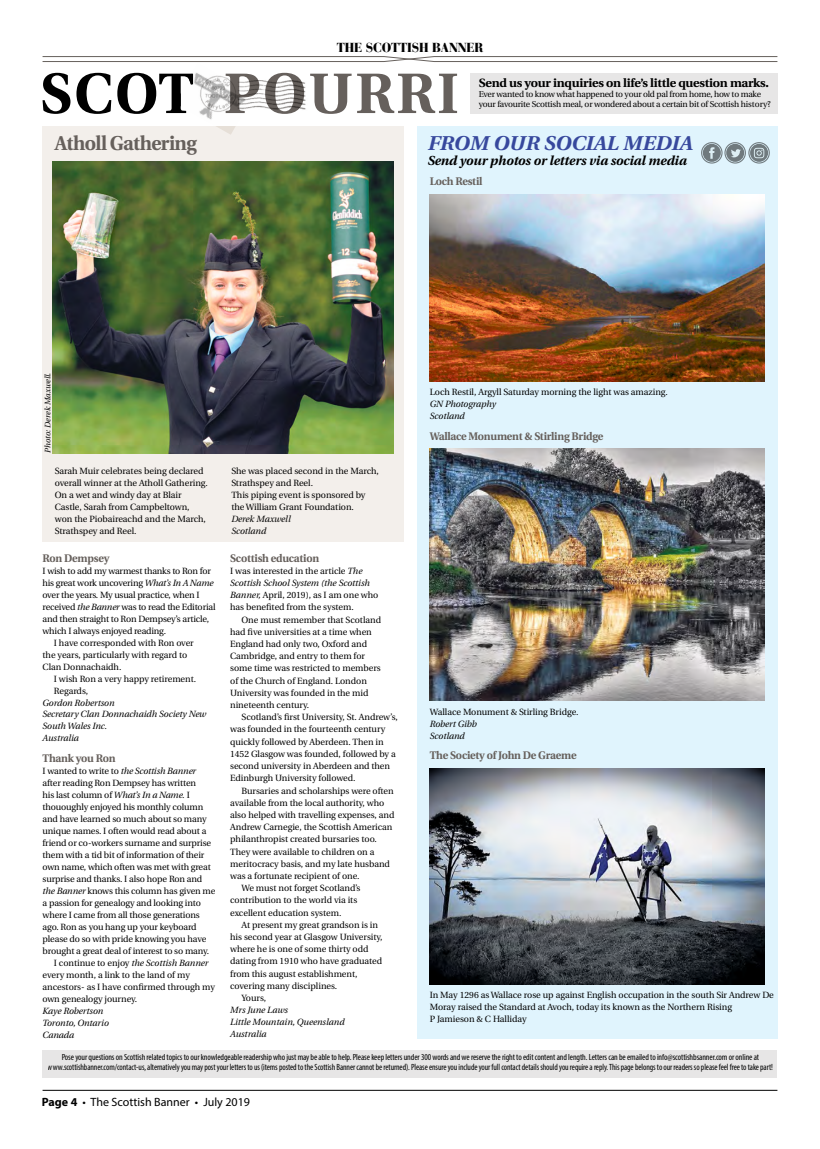
<style>
.page{position:relative;width:820px;height:1149px;background:#fff}
.page>*{position:absolute;margin:0;border:0;box-sizing:border-box;transform-origin:0 0}
.t1{font:700 56.9px "Utopia";letter-spacing:.035em;color:#66605c}
.Body_font_1B{font:italic 700 20px "Utopia";letter-spacing:-.005em;color:#37489d;scale:1.05 1}
.Body_font_1B-2{font:700 20px "Utopia";letter-spacing:-.03em;color:#66605c}
.Body_font_1B-3{font:italic 700 13px "Utopia";letter-spacing:-.005em;color:#000}
.t2{font:900 13px "Bauer Bodoni CE";letter-spacing:-.01em;color:#000;scale:.94 1}
.t3{font:700 12px "Utopia";letter-spacing:-.02em;color:#000;scale:1.04 1}
.t4{font:12px "Myriad Pro";color:#000}
.Body_font_1B-4{font:700 11px "Utopia";letter-spacing:-.02em;color:#66605c}
.Body_font_1B-5{font:9px/12px "Utopia";letter-spacing:-.005em;color:#000}
.t5{font:condensed 9px/10px "Myriad Pro";letter-spacing:-.01em;color:#000;text-align:center}
.Body_font_1B-6{font:italic 9px/11.9px "Utopia";letter-spacing:-.005em;color:#000}
.t6{font:8.5px "Utopia";letter-spacing:-.025em;color:#000}
.t7{font:italic 8px "Utopia";color:#000}
.s1{color:#000}
.s2{font-style:italic}
.s3{font-weight:700}
</style>
<div class="page">
<hr style="left:43px;top:1089px;width:734px;height:1px;background:#000">
<svg style="left:42px;top:56px;width:735px;height:6px"></svg>
<div style="left:43px;top:126px;width:360px;height:415px;background:#f3efeb"></div>
<img style="left:53px;top:162px;width:340px;height:291px">
<div style="left:470px;top:73px;width:307px;height:40px;background:#e7e6e6"></div>
<img style="left:253px;top:80px;width:53px;height:30px">
<img style="left:194px;top:73px;width:59px;height:62px">
<div style="left:43px;top:1049px;width:734px;height:27px;background:#e7e6e6"></div>
<div style="left:417px;top:126px;width:360px;height:912px;background:#e0f4fd"></div>
<img style="left:429px;top:194px;width:335px;height:187px">
<img style="left:429px;top:448px;width:335px;height:252px">
<img style="left:429px;top:768px;width:335px;height:215px">
<div style="left:724px;top:142px;width:21px;height:21px;border:1px solid #000;border-radius:50%"></div>
<svg style="left:725px;top:144px;width:19px;height:18px"></svg>
<svg style="left:730px;top:149px;width:10px;height:8px"></svg>
<div style="left:700px;top:142px;width:22px;height:21px;border:1px solid #000;border-radius:50%"></div>
<svg style="left:702px;top:144px;width:18px;height:18px"></svg>
<svg style="left:708px;top:147px;width:6px;height:12px"></svg>
<div style="left:748px;top:142px;width:21px;height:21px;border:1px solid #000;border-radius:50%"></div>
<svg style="left:749px;top:144px;width:18px;height:18px"></svg>
<svg style="left:753px;top:148px;width:11px;height:10px"></svg>
<h3 class="t2" style="left:336px;top:39px;width:157px">THE SCOTTISH BANNER</h3>
<p class="t1" style="left:40px;top:61px;width:420px"><span class="s1">SCOT</span> POURRI</p>
<h3 class="t3" style="left:478px;top:75px;width:280px">Send us your inquiries on life’s little question marks.</h3>
<p class="t6" style="left:478px;top:90px;width:284px">Ever wanted to know what happened to your old pal from home, how to make</p>
<p class="t6" style="left:478px;top:99px;width:293px">your favourite Scottish meal, or wondered about a certain bit of Scottish history?</p>
<p class="Body_font_1B-2" style="left:55px;top:132px;width:143px">Atholl Gathering</p>
<p class="Body_font_1B" style="left:427px;top:132px;width:254px">FROM OUR SOCIAL MEDIA</p>
<p class="Body_font_1B-3" style="left:427px;top:153px;width:260px">Send your photos or letters via social media</p>
<p class="Body_font_1B-4" style="left:429px;top:175px;width:54px">Loch Restil</p>
<p class="t7" style="left:43px;top:452px;width:82px;rotate:-90deg">Photo: Derek Maxwell.</p>
<p class="Body_font_1B-5" style="left:55px;top:465px;width:154px">Sarah Muir celebrates being declared overall winner at the Atholl Gathering.<br>On a wet and windy day at Blair<br>Castle, Sarah from Campbeltown, won the Piobaireachd and the March,<br>Strathspey and Reel.</p>
<p class="Body_font_1B-5" style="left:231px;top:465px;width:149px">She was placed second in the March,<br>Strathspey and Reel.</p>
<p class="Body_font_1B-5" style="left:231px;top:489px;width:135px">This piping event is sponsored by the William Grant Foundation.</p>
<p class="Body_font_1B-6" style="left:231px;top:513px;width:61px">Derek Maxwell</p>
<p class="Body_font_1B-6" style="left:231px;top:525px;width:37px">Scotland</p>
<p class="Body_font_1B-4" style="left:43px;top:551px;width:68px">Ron Dempsey</p>
<p class="Body_font_1B-5" style="left:43px;top:564px;width:174px">I wish to add my warmest thanks to Ron for his great work uncovering <span class="s2">What’s In A Name </span>over the years. My usual practice, when I received <span class="s2">the Banner</span> was to read the Editorial and then straight to Ron Dempsey’s article, which I always enjoyed reading.</p>
<p class="Body_font_1B-5" style="left:43px;top:636px;width:153px;text-indent:11px">I have corresponded with Ron over the years, particularly with regard to<br>Clan Donnachaidh.</p>
<p class="Body_font_1B-5" style="left:54px;top:672px;width:144px">I wish Ron a very happy retirement.</p>
<p class="Body_font_1B-5" style="left:54px;top:684px;width:36px">Regards,</p>
<p class="Body_font_1B-6" style="left:43px;top:696px;width:73px">Gordon Robertson</p>
<p class="Body_font_1B-6" style="left:43px;top:708px;width:165px">Secretary Clan Donnachaidh Society New<br>South Wales Inc.</p>
<p class="Body_font_1B-6" style="left:43px;top:732px;width:38px">Australia</p>
<p class="Body_font_1B-4" style="left:43px;top:751px;width:74px">Thank you Ron</p>
<p class="Body_font_1B-5" style="left:43px;top:764px;width:174px">I wanted to write to <span class="s2">the Scottish Banner </span>after reading Ron Dempsey has written<br>his last column of <span class="s2">What’s In a Name.</span> I thououghly enjoyed his monthly column and have learned so much about so many unique names. I often would read about a friend or co-workers surname and surprise them with a tid bit of information of their own name, which often was met with great surprise and thanks. I also hope Ron and <span class="s2">the Banner</span> knows this column has given me a passion for genealogy and looking into where I came from all those generations ago. Ron as you hang up your keyboard please do so with pride knowing you have brought a great deal of interest to so many.</p>
<p class="Body_font_1B-5" style="left:43px;top:956px;width:174px;text-indent:11px">I continue to enjoy <span class="s2">the Scottish Banner </span>every month, a link to the land of my ancestors- as I have confirmed through my own genealogy journey.</p>
<p class="Body_font_1B-6" style="left:43px;top:1004px;width:62px">Kaye Robertson</p>
<p class="Body_font_1B-6" style="left:43px;top:1016px;width:68px">Toronto, Ontario</p>
<p class="Body_font_1B-6" style="left:43px;top:1028px;width:33px">Canada</p>
<p class="Body_font_1B-4" style="left:230px;top:551px;width:91px">Scottish education</p>
<p class="Body_font_1B-5" style="left:230px;top:564px;width:150px">I was interested in the article <span class="s2">The Scottish School System (the Scottish Banner,</span> April, 2019), as I am one who has benefited from the system.</p>
<p class="Body_font_1B-5" style="left:230px;top:613px;width:152px;text-indent:11px">One must remember that Scotland had five universities at a time when<br>England had only two, Oxford and<br>Cambridge, and entry to them for some time was restricted to members of the Church of England. London<br>University was founded in the mid nineteenth century.</p>
<p class="Body_font_1B-5" style="left:230px;top:711px;width:169px;text-indent:11px">Scotland’s first University, St. Andrew’s, was founded in the fourteenth century quickly followed by Aberdeen. Then in 1452 Glasgow was founded, followed by a second university in Aberdeen and then Edinburgh University followed.</p>
<p class="Body_font_1B-5" style="left:230px;top:784px;width:166px;text-indent:11px">Bursaries and scholarships were often available from the local authority, who also helped with travelling expenses, and Andrew Carnegie, the Scottish American philanthropist created bursaries too.<br>They were available to children on a meritocracy basis, and my late husband was a fortunate recipient of one.</p>
<p class="Body_font_1B-5" style="left:230px;top:881px;width:132px;text-indent:11px">We must not forget Scotland’s contribution to the world via its excellent education system.</p>
<p class="Body_font_1B-5" style="left:230px;top:918px;width:154px;text-indent:11px">At present my great grandson is in his second year at Glasgow University, where he is one of some thirty odd dating from 1910 who have graduated from this august establishment, covering many disciplines.</p>
<p class="Body_font_1B-5" style="left:241px;top:991px;width:26px">Yours,</p>
<p class="Body_font_1B-6" style="left:230px;top:1004px;width:59px">Mrs June Laws</p>
<p class="Body_font_1B-6" style="left:230px;top:1016px;width:116px">Little Mountain, Queensland</p>
<p class="Body_font_1B-6" style="left:230px;top:1028px;width:38px">Australia</p>
<p class="Body_font_1B-5" style="left:429px;top:386px;width:239px">Loch Restil, Argyll Saturday morning the light was amazing.</p>
<p class="Body_font_1B-6" style="left:429px;top:398px;width:68px">GN Photography</p>
<p class="Body_font_1B-6" style="left:429px;top:410px;width:37px">Scotland</p>
<p class="Body_font_1B-4" style="left:429px;top:429px;width:175px">Wallace Monument &amp; Stirling Bridge</p>
<p class="Body_font_1B-5" style="left:429px;top:705px;width:150px">Wallace Monument &amp; Stirling Bridge.</p>
<p class="Body_font_1B-6" style="left:429px;top:717px;width:49px">Robert Gibb</p>
<p class="Body_font_1B-6" style="left:429px;top:729px;width:37px">Scotland</p>
<p class="Body_font_1B-4" style="left:429px;top:749px;width:148px">The Society of John De Graeme</p>
<p class="Body_font_1B-5" style="left:429px;top:988px;width:345px">In May 1296 as Wallace rose up against English occupation in the south Sir Andrew De<br>Moray raised the Standard at Avoch, today its known as the Northern Rising</p>
<p class="Body_font_1B-5" style="left:429px;top:1012px;width:98px">P Jamieson &amp; C Halliday</p>
<p class="t5" style="left:48px;top:1051px;width:726px">Pose your questions on Scottish related topics to our knowledgeable readership who just may be able to help. Please keep letters under 300 words and we reserve the right to edit content and length. Letters can be emailed to info@scottishbsanner.com or online at www.scottishbanner.com/contact-us, alternatively you may post your letters to us (items posted to the Scottish Banner cannot be returned). Please ensure you include your full contact details should you require a reply. This page belongs to our readers so please feel free to take part!</p>
<p class="t4" style="left:42px;top:1094px;width:210px"><span class="s3">Page 4</span> • The Scottish Banner • July 2019</p>
</div>
